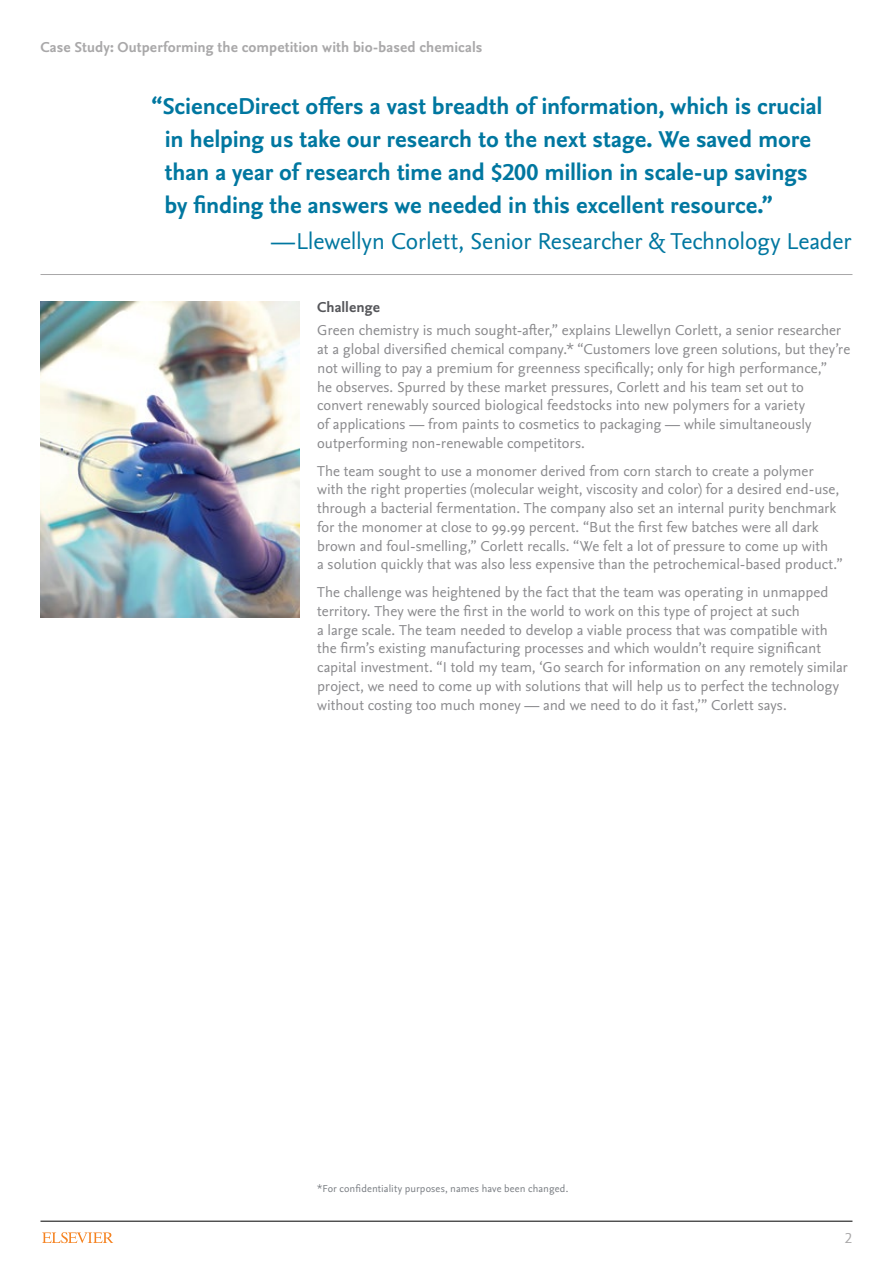
<style>
.page{position:relative;width:893px;height:1263px;background:#fff}
.page>*{position:absolute;margin:0;border:0;box-sizing:border-box;transform-origin:0 0}
.t1{font:700 24px/33px "Nexus Sans Pro";letter-spacing:-.005em;color:#0077a0}
.t2{font:24px "Nexus Sans Pro";letter-spacing:-.01em;color:#0077a0}
.t3{font:15px/18.8px "Nexus Sans Pro";color:#8a8a8d}
.t4{font:700 15px "Nexus Sans Pro";letter-spacing:.005em;color:#a9a8a9}
.t5{font:700 15px "Nexus Sans Pro";letter-spacing:.005em;color:#55565a}
.t6{font:15px "Nexus Sans Pro";color:#a9a8a9}
.t7{font:10.5px "Nexus Sans Pro";letter-spacing:.01em;color:#797d82}
</style>
<div class="page">
<hr style="left:40px;top:1221px;width:812px;height:1px;background:#000">
<svg style="left:42px;top:1232px;width:71px;height:11px"></svg>
<hr style="left:40px;top:274px;width:812px;height:1px;background:#a9a8a9">
<img style="left:40px;top:302px;width:259px;height:316px">
<p class="t4" style="left:40px;top:35px;width:443px">Case Study: Outperforming the competition with bio-based chemicals</p>
<p class="t1" style="left:165px;top:89px;width:659px;text-indent:-13px">“ScienceDirect offers a vast breadth of information, which is crucial in helping us take our research to the next stage. We saved more than a year of research time and $200 million in scale-up savings by finding the answers we needed in this excellent resource.”</p>
<h1 class="t2" style="left:271px;top:223px;width:582px">—Llewellyn Corlett, Senior Researcher &amp; Technology Leader</h1>
<p class="t5" style="left:317px;top:296px;width:65px">Challenge</p>
<p class="t3" style="left:317px;top:320px;width:535px">Green chemistry is much sought-after,” explains Llewellyn Corlett, a senior researcher at a global diversified chemical company.* “Customers love green solutions, but they’re not willing to pay a premium for greenness specifically; only for high performance,”<br>he observes. Spurred by these market pressures, Corlett and his team set out to convert renewably sourced biological feedstocks into new polymers for a variety<br>of applications — from paints to cosmetics to packaging — while simultaneously outperforming non-renewable competitors.</p>
<p class="t3" style="left:317px;top:460px;width:527px">The team sought to use a monomer derived from corn starch to create a polymer with the right properties (molecular weight, viscosity and color) for a desired end-use, through a bacterial fermentation. The company also set an internal purity benchmark for the monomer at close to 99.99 percent. “But the first few batches were all dark brown and foul-smelling,” Corlett recalls. “We felt a lot of pressure to come up with<br>a solution quickly that was also less expensive than the petrochemical-based product.”</p>
<p class="t3" style="left:317px;top:582px;width:532px">The challenge was heightened by the fact that the team was operating in unmapped territory. They were the first in the world to work on this type of project at such<br>a large scale. The team needed to develop a viable process that was compatible with the firm’s existing manufacturing processes and which wouldn’t require significant capital investment. “I told my team, ‘Go search for information on any remotely similar project, we need to come up with solutions that will help us to perfect the technology without costing too much money — and we need to do it fast,’” Corlett says.</p>
<p class="t7" style="left:317px;top:1180px;width:253px">*For confidentiality purposes, names have been changed.</p>
<p class="t6" style="left:845px;top:1227px;width:9px">2</p>
</div>
